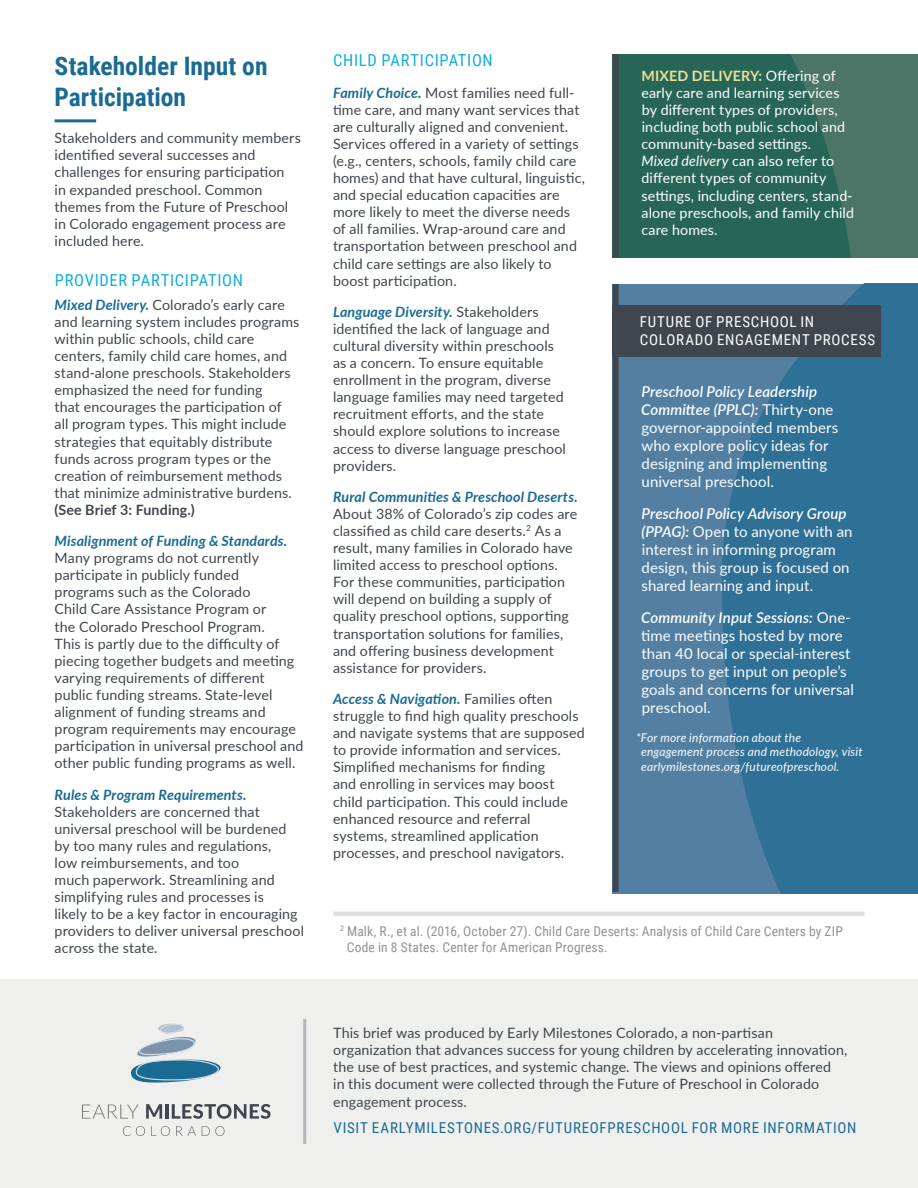
<style>
.page{position:relative;width:918px;height:1188px;background:#fff}
.page>*{position:absolute;margin:0;border:0;box-sizing:border-box;transform-origin:0 0}
.Body_Copy_H1{font:700 25.5px/30.6px "Roboto Condensed";color:#196b93}
.Body_Copy_H2{font:16.5px "Roboto Condensed";letter-spacing:.04em;color:#10aed9}
.General_Body_Copy{font:16.5px "Roboto Condensed";letter-spacing:.04em;color:#10aed9}
.General_Body_Copy-2{font:15px/18px "Lato";letter-spacing:.005em;color:#fff}
.Brief_Number_Header{font:15px "Roboto Condensed";letter-spacing:.05em;color:#196b93}
.t1{font:15px/18px "Roboto Condensed";letter-spacing:.05em;color:#fff}
.General_Body_Copy-3{font:14.25px/17.1px "Lato";letter-spacing:.01em;color:#3f464d}
.General_Body_Copy-4{font:14.25px/17.1px "Lato";letter-spacing:.01em;color:#fff}
.FOOTNOTES{font:13.5px/16.2px "Roboto Condensed";letter-spacing:.015em;color:#8e9299}
.General_Body_Copy-5{font:italic 12px/14.4px "Lato";letter-spacing:.015em;color:#fff}
.s1{font-weight:700;font-style:italic;color:#196b93}
.s2{font-weight:700}
.s3{font-weight:700;color:#eae09d}
.s4{font-style:italic}
.s5{font-weight:600;font-style:italic}
</style>
<div class="page">
<div style="left:0;top:980px;width:918px;height:208px;background:#eff0ed"></div>
<svg style="left:131px;top:1024px;width:90px;height:59px"></svg>
<svg style="left:82px;top:1105px;width:56px;height:14px"></svg>
<svg style="left:146px;top:1104px;width:16px;height:15px"></svg>
<hr style="left:165px;top:1104px;width:3px;height:15px;background:#3f464d">
<svg style="left:172px;top:1104px;width:99px;height:15px"></svg>
<svg style="left:123px;top:1126px;width:101px;height:10px"></svg>
<hr style="left:303px;top:1019px;width:3px;height:125px;background:#b2b6bb">
<hr style="left:333px;top:912px;width:532px;height:4px;background:#dfe0e1">
<hr style="left:55px;top:119px;width:41px;height:3px;background:#196b93">
<div style="left:613px;top:284px;width:305px;height:609px;background:#527fa2"></div>
<svg style="left:722px;top:284px;width:196px;height:609px;background:#327197"></svg>
<div style="left:613px;top:305px;width:268px;height:52px;background:#3f464d"></div>
<div style="left:613px;top:284px;width:6px;height:608px;background:#3f464d"></div>
<div style="left:613px;top:54px;width:305px;height:203px;background:#4c7568"></div>
<svg style="left:619px;top:54px;width:232px;height:203px;background:#2a6757"></svg>
<div style="left:613px;top:54px;width:6px;height:203px;background:#3f464d"></div>
<p class="Body_Copy_H1" style="left:55px;top:50px;width:215px">Stakeholder Input on<br>Participation</p>
<p class="General_Body_Copy-3" style="left:55px;top:129px;width:248px">Stakeholders and community members identified several successes and challenges for ensuring participation<br>in expanded preschool. Common themes from the Future of Preschool in Colorado engagement process are included here.</p>
<p class="Body_Copy_H2" style="left:55px;top:268px;width:190px">PROVIDER PARTICIPATION</p>
<p class="General_Body_Copy-3" style="left:55px;top:295px;width:246px"><span class="s1">Mixed Delivery.</span> Colorado’s early care and learning system includes programs within public schools, child care centers, family child care homes, and stand-alone preschools. Stakeholders emphasized the need for funding<br>that encourages the participation of<br>all program types. This might include strategies that equitably distribute funds across program types or the creation of reimbursement methods that minimize administrative burdens. <span class="s2">(See Brief 3: Funding.)</span></p>
<p class="General_Body_Copy-3" style="left:55px;top:532px;width:250px"><span class="s1">Misalignment of Funding &amp; Standards.<br></span>Many programs do not currently participate in publicly funded<br>programs such as the Colorado<br>Child Care Assistance Program or<br>the Colorado Preschool Program.<br>This is partly due to the difficulty of piecing together budgets and meeting varying requirements of different public funding streams. State-level alignment of funding streams and program requirements may encourage participation in universal preschool and other public funding programs as well.</p>
<p class="General_Body_Copy-3" style="left:55px;top:785px;width:251px"><span class="s1">Rules &amp; Program Requirements.<br></span>Stakeholders are concerned that universal preschool will be burdened by too many rules and regulations,<br>low reimbursements, and too<br>much paperwork. Streamlining and simplifying rules and processes is<br>likely to be a key factor in encouraging providers to deliver universal preschool across the state.</p>
<p class="General_Body_Copy" style="left:333px;top:49px;width:161px">CHILD PARTICIPATION</p>
<p class="General_Body_Copy-3" style="left:333px;top:83px;width:253px"><span class="s1">Family Choice.</span> Most families need full&shy;time care, and many want services that are culturally aligned and convenient.<br>Services offered in a variety of settings (e.g., centers, schools, family child care homes) and that have cultural, linguistic, and special education capacities are more likely to meet the diverse needs of all families. Wrap-around care and transportation between preschool and child care settings are also likely to boost participation.</p>
<p class="General_Body_Copy-3" style="left:333px;top:302px;width:234px"><span class="s1">Language Diversity.</span> Stakeholders identified the lack of language and cultural diversity within preschools as a concern. To ensure equitable enrollment in the program, diverse language families may need targeted recruitment efforts, and the state should explore solutions to increase access to diverse language preschool providers.</p>
<p class="General_Body_Copy-3" style="left:333px;top:487px;width:246px"><span class="s1">Rural Communities &amp; Preschool Deserts.<br></span>About 38% of Colorado’s zip codes are classified as child care deserts.<sup>2</sup> As a result, many families in Colorado have limited access to preschool options.<br>For these communities, participation will depend on building a supply of quality preschool options, supporting transportation solutions for families, and offering business development assistance for providers.</p>
<p class="General_Body_Copy-3" style="left:333px;top:690px;width:253px"><span class="s1">Access &amp; Navigation.</span> Families often struggle to find high quality preschools and navigate systems that are supposed to provide information and services.<br>Simplified mechanisms for finding<br>and enrolling in services may boost child participation. This could include enhanced resource and referral systems, streamlined application processes, and preschool navigators.</p>
<p class="General_Body_Copy-4" style="left:641px;top:67px;width:214px"><span class="s3">MIXED DELIVERY:</span> Offering of early care and learning services by different types of providers, including both public school and community-based settings.<br><span class="s4">Mixed delivery</span> can also refer to different types of community settings, including centers, stand&shy;alone preschools, and family child care homes.</p>
<p class="t1" style="left:640px;top:313px;width:237px">FUTURE OF PRESCHOOL IN<br>COLORADO ENGAGEMENT PROCESS</p>
<p class="General_Body_Copy-2" style="left:641px;top:382px;width:199px"><span class="s5">Preschool Policy Leadership<br>Committee (PPLC):</span> Thirty-one governor-appointed members who explore policy ideas for designing and implementing universal preschool.</p>
<p class="General_Body_Copy-2" style="left:641px;top:504px;width:213px"><span class="s5">Preschool Policy Advisory Group (PPAG):</span> Open to anyone with an interest in informing program design, this group is focused on shared learning and input.</p>
<p class="General_Body_Copy-2" style="left:641px;top:608px;width:214px"><span class="s5">Community Input Sessions:</span> One&shy;time meetings hosted by more than 40 local or special-interest groups to get input on people’s goals and concerns for universal preschool.</p>
<p class="General_Body_Copy-5" style="left:641px;top:730px;width:223px;text-indent:-5px">*For more information about the engagement process and methodology, visit earlymilestones.org/futureofpreschool.</p>
<p class="FOOTNOTES" style="left:347px;top:922px;width:498px;text-indent:-7px"><sup>2</sup> Malk, R., et al. (2016, October 27). Child Care Deserts: Analysis of Child Care Centers by ZIP<br>Code in 8 States. Center for American Progress.</p>
<p class="General_Body_Copy-3" style="left:333px;top:1024px;width:516px">This brief was produced by Early Milestones Colorado, a non-partisan organization that advances success for young children by accelerating innovation, the use of best practices, and systemic change. The views and opinions offered<br>in this document were collected through the Future of Preschool in Colorado engagement process.</p>
<p class="Brief_Number_Header" style="left:333px;top:1117px;width:525px">VISIT EARLYMILESTONES.ORG/FUTUREOFPRESCHOOL FOR MORE INFORMATION</p>
</div>
